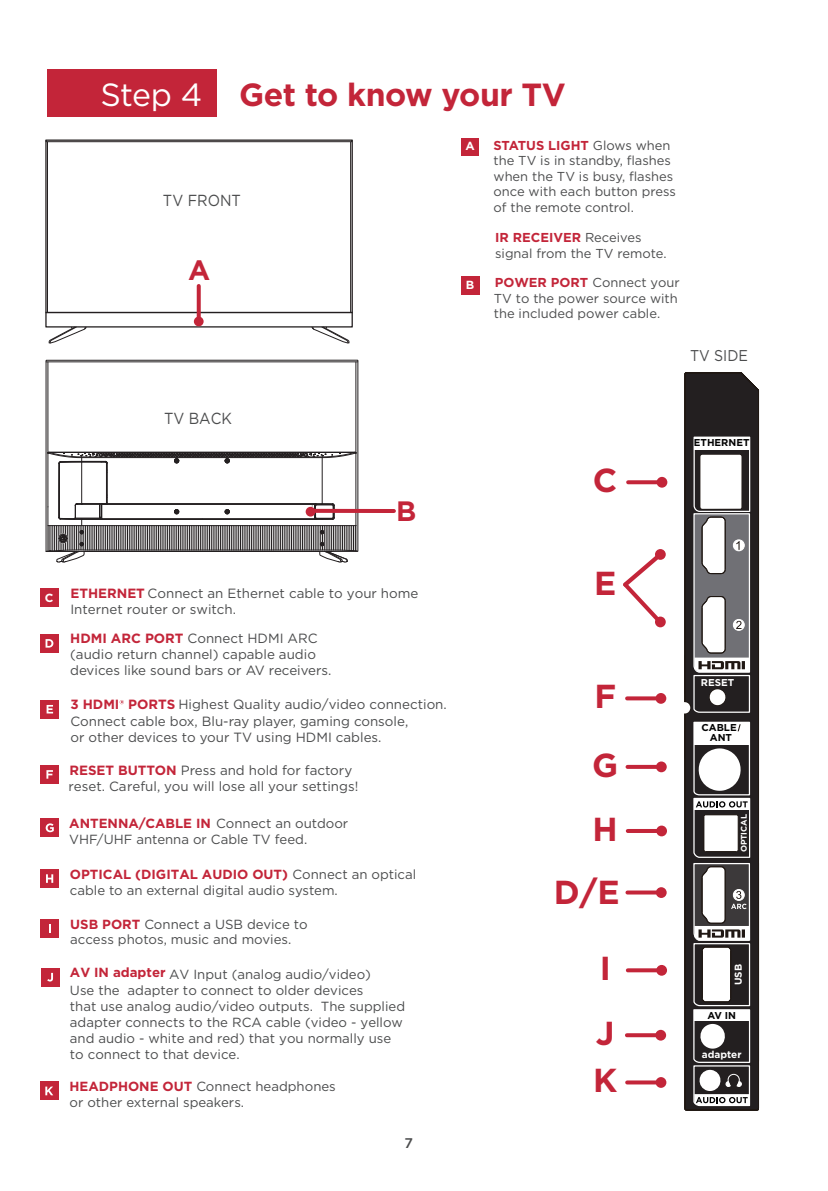
<style>
.page{position:relative;width:828px;height:1191px;background:#fff}
.page>*{position:absolute;margin:0;border:0;box-sizing:border-box;transform-origin:0 0}
.t1{font:700 33.2px/68.4px "Gotham";color:#c32539}
.t2{font:700 32px "Gotham";letter-spacing:-.015em;color:#c32539}
.t3{font:32px "Gotham";color:#fff}
.t4{font:700 28px "Gotham";color:#c32539}
.t5{font:16px "Gotham";color:#4b4c4d;scale:.91 1}
.t6{font:15.6px "Gotham";color:#4b4c4d;scale:.91 1}
.t7{font:500 14px "Gotham";color:#4b4c4d}
.t8{font:13.4px/16px "Gotham";color:#4b4c4d}
.t9{font:13.2px/15.8px "Gotham";color:#4b4c4d}
.t10{font:13.2px "Gotham Bold Tab";color:#c32539}
.t11{font:13px/15.6px "Gotham";color:#4b4c4d}
.t12{font:700 11.8px "Gotham";color:#fff}
.t13{font:700 10px/9.4px "Gotham";color:#030303;text-align:center}
.t14{font:700 10px "Gotham";color:#fff}
.t15{font:700 8.2px "Gotham";color:#fff}
.s1{font-weight:700;color:#c32539}
.s2{font-family:"Gotham";color:#4b4c4d}
</style>
<div class="page">
<svg style="left:45px;top:359px;width:314px;height:204px"></svg>
<hr style="left:48px;top:362px;width:1px;height:189px;background:#231f20">
<svg style="left:46px;top:452px;width:311px;height:110px"></svg>
<div style="left:47px;top:70px;width:170px;height:47px;background:#c32539"></div>
<div style="left:40px;top:765px;width:19px;height:18px;background:#c32539"></div>
<svg style="left:46px;top:770px;width:7px;height:8px"></svg>
<svg style="left:120px;top:700px;width:4px;height:4px"></svg>
<div style="left:41px;top:700px;width:18px;height:18px;background:#c32539"></div>
<svg style="left:47px;top:705px;width:6px;height:8px"></svg>
<div style="left:41px;top:968px;width:18px;height:18px;background:#c32539"></div>
<svg style="left:47px;top:973px;width:6px;height:8px"></svg>
<div style="left:41px;top:818px;width:18px;height:19px;background:#c32539"></div>
<svg style="left:46px;top:823px;width:8px;height:9px"></svg>
<div style="left:40px;top:869px;width:19px;height:18px;background:#c32539"></div>
<svg style="left:46px;top:874px;width:7px;height:9px"></svg>
<div style="left:41px;top:919px;width:18px;height:18px;background:#c32539"></div>
<svg style="left:49px;top:924px;width:2px;height:8px"></svg>
<div style="left:40px;top:588px;width:19px;height:19px;background:#c32539"></div>
<div style="left:40px;top:634px;width:19px;height:18px;background:#c32539"></div>
<svg style="left:46px;top:639px;width:7px;height:8px"></svg>
<hr style="left:313px;top:509px;width:81px;height:4px;background:#c32539">
<div style="left:306px;top:507px;width:9px;height:9px;background:#c32539;border-radius:50%"></div>
<div style="left:40px;top:1081px;width:18px;height:19px;background:#c32539"></div>
<svg style="left:45px;top:1086px;width:8px;height:9px"></svg>
<div style="left:461px;top:276px;width:19px;height:18px;background:#c32539"></div>
<div style="left:461px;top:138px;width:18px;height:17px;background:#c32539"></div>
<div style="left:656px;top:477px;width:11px;height:10px;background:#c32539;border-radius:50%"></div>
<svg style="left:628px;top:480px;width:29px;height:4px"></svg>
<svg style="left:623px;top:549px;width:43px;height:79px"></svg>
<svg style="left:627px;top:890px;width:29px;height:4px"></svg>
<div style="left:656px;top:887px;width:10px;height:11px;background:#c32539;border-radius:50%"></div>
<svg style="left:627px;top:696px;width:28px;height:4px"></svg>
<div style="left:655px;top:693px;width:11px;height:11px;background:#c32539;border-radius:50%"></div>
<svg style="left:627px;top:765px;width:29px;height:4px"></svg>
<div style="left:656px;top:761px;width:11px;height:11px;background:#c32539;border-radius:50%"></div>
<hr style="left:628px;top:829px;width:33px;height:4px;background:#c32539">
<div style="left:656px;top:825px;width:11px;height:11px;background:#c32539;border-radius:50%"></div>
<svg style="left:628px;top:968px;width:28px;height:4px"></svg>
<div style="left:656px;top:965px;width:11px;height:10px;background:#c32539;border-radius:50%"></div>
<svg style="left:627px;top:1033px;width:28px;height:4px"></svg>
<div style="left:655px;top:1029px;width:11px;height:11px;background:#c32539;border-radius:50%"></div>
<svg style="left:627px;top:1080px;width:28px;height:4px"></svg>
<div style="left:655px;top:1077px;width:11px;height:10px;background:#c32539;border-radius:50%"></div>
<div style="left:45px;top:139px;width:308px;height:188px;border:1px solid #231f20"></div>
<svg style="left:46px;top:140px;width:306px;height:2px"></svg>
<div style="left:46px;top:312px;width:306px;height:1px;border:1px solid #231f20"></div>
<hr style="left:47px;top:142px;width:1px;height:170px;background:#231f20">
<hr style="left:350px;top:142px;width:1px;height:170px;background:#231f20">
<svg style="left:48px;top:326px;width:39px;height:18px"></svg>
<svg style="left:311px;top:326px;width:39px;height:18px"></svg>
<svg style="left:197px;top:286px;width:4px;height:30px"></svg>
<div style="left:194px;top:316px;width:10px;height:10px;background:#c32539;border-radius:50%"></div>
<div style="left:685px;top:390px;width:73px;height:719px;background:#231f20"></div>
<hr style="left:684px;top:374px;width:1px;height:328px;background:#1f1712">
<hr style="left:758px;top:390px;width:1px;height:718px;background:#1f1712">
<hr style="left:684px;top:713px;width:1px;height:395px;background:#1f1712">
<hr style="left:686px;top:1109px;width:71px;height:1px;background:#1f1712">
<svg style="left:685px;top:372px;width:73px;height:18px"></svg>
<svg style="left:692px;top:721px;width:59px;height:385px"></svg>
<svg style="left:684px;top:436px;width:67px;height:277px"></svg>
<h2 class="t3" style="left:100px;top:74px;width:103px">Step 4</h2>
<h2 class="t2" style="left:239px;top:76px;width:328px">Get to know your TV</h2>
<p class="t5" style="left:163px;top:190px;width:87px">TV FRONT</p>
<h3 class="t4" style="left:188px;top:254px;width:24px">A</h3>
<p class="t12" style="left:465px;top:139px;width:11px">A</p>
<p class="t12" style="left:466px;top:278px;width:10px">B</p>
<p class="t11" style="left:493px;top:137px;width:184px"><span class="s1">STATUS LIGHT</span> Glows when the TV is in standby, flashes when the TV is busy, flashes once with each button press of the remote control.</p>
<p class="t11" style="left:495px;top:230px;width:173px"><span class="s1">IR RECEIVER</span> Receives signal from the TV remote.</p>
<p class="t11" style="left:495px;top:274px;width:187px"><span class="s1">POWER PORT</span> Connect your</p>
<p class="t11" style="left:494px;top:290px;width:185px">TV to the power source with the included power cable.</p>
<p class="t6" style="left:690px;top:345px;width:65px">TV SIDE</p>
<p class="t5" style="left:164px;top:408px;width:76px">TV BACK</p>
<h3 class="t4" style="left:396px;top:495px;width:22px">B</h3>
<p class="t12" style="left:45px;top:590px;width:10px">C</p>
<p class="t8" style="left:70px;top:584px;width:349px"><span class="s1">ETHERNET</span> Connect an Ethernet cable to your home<br>Internet router or switch.</p>
<p class="t8" style="left:70px;top:630px;width:263px"><span class="s1">HDMI ARC PORT</span> Connect HDMI ARC (audio return channel) capable audio devices like sound bars or AV receivers.</p>
<p class="t8" style="left:70px;top:696px;width:378px"><span class="s1">3 HDMI PORTS</span> Highest Quality audio/video connection.<br>Connect cable box, Blu-ray player, gaming console,<br>or other devices to your TV using HDMI cables.</p>
<p class="t8" style="left:69px;top:762px;width:291px"><span class="s1">RESET BUTTON</span> Press and hold for factory reset. Careful, you will lose all your settings!</p>
<p class="t9" style="left:69px;top:815px;width:280px"><span class="s1">ANTENNA/CABLE IN</span> Connect an outdoor<br>VHF/UHF antenna or Cable TV feed.</p>
<p class="t10" style="left:70px;top:866px;width:348px">OPTICAL (DIGITAL AUDIO OUT) <span class="s2">Connect an optical</span></p>
<p class="t9" style="left:70px;top:882px;width:269px">cable to an external digital audio system.</p>
<p class="t9" style="left:70px;top:915px;width:239px"><span class="s1">USB PORT</span> Connect a USB device to access photos, music and movies.</p>
<p class="t10" style="left:70px;top:965px;width:97px">AV IN adapter</p>
<p class="t9" style="left:70px;top:966px;width:337px;text-indent:99px">AV Input (analog audio/video)<br>Use the adapter to connect to older devices<br>that use analog audio/video outputs. The supplied adapter connects to the RCA cable (video - yellow and audio - white and red) that you normally use to connect to that device.</p>
<p class="t9" style="left:69px;top:1078px;width:268px"><span class="s1">HEADPHONE OUT</span> Connect headphones</p>
<p class="t9" style="left:69px;top:1094px;width:176px">or other external speakers.</p>
<p class="t7" style="left:404px;top:1135px;width:10px">7</p>
<h1 class="t1" style="left:593px;top:445px;width:26px">C</h1>
<h1 class="t1" style="left:594px;top:548px;width:24px">E</h1>
<h1 class="t1" style="left:592px;top:661px;width:28px">F<br>G</h1>
<h1 class="t1" style="left:592px;top:794px;width:27px">H</h1>
<h1 class="t1" style="left:554px;top:857px;width:67px">D/E</h1>
<h1 class="t1" style="left:596px;top:935px;width:20px;line-height:64.8px">I<br>J</h1>
<h1 class="t1" style="left:593px;top:1045px;width:26px">K</h1>
<p class="t13" style="left:694px;top:438px;width:57px">ETHERNET</p>
<p class="t14" style="left:701px;top:676px;width:35px">RESET</p>
<p class="t13" style="left:701px;top:723px;width:37px">CABLE<br>ANT</p>
<p class="t15" style="left:739px;top:852px;width:40px;rotate:-90deg">OPTICAL</p>
<p class="t14" style="left:732px;top:985px;width:23px;rotate:-90deg">USB</p>
<p class="t13" style="left:707px;top:1010px;width:30px">AV IN</p>
<p class="t14" style="left:702px;top:1049px;width:41px">adapter</p>
</div>
